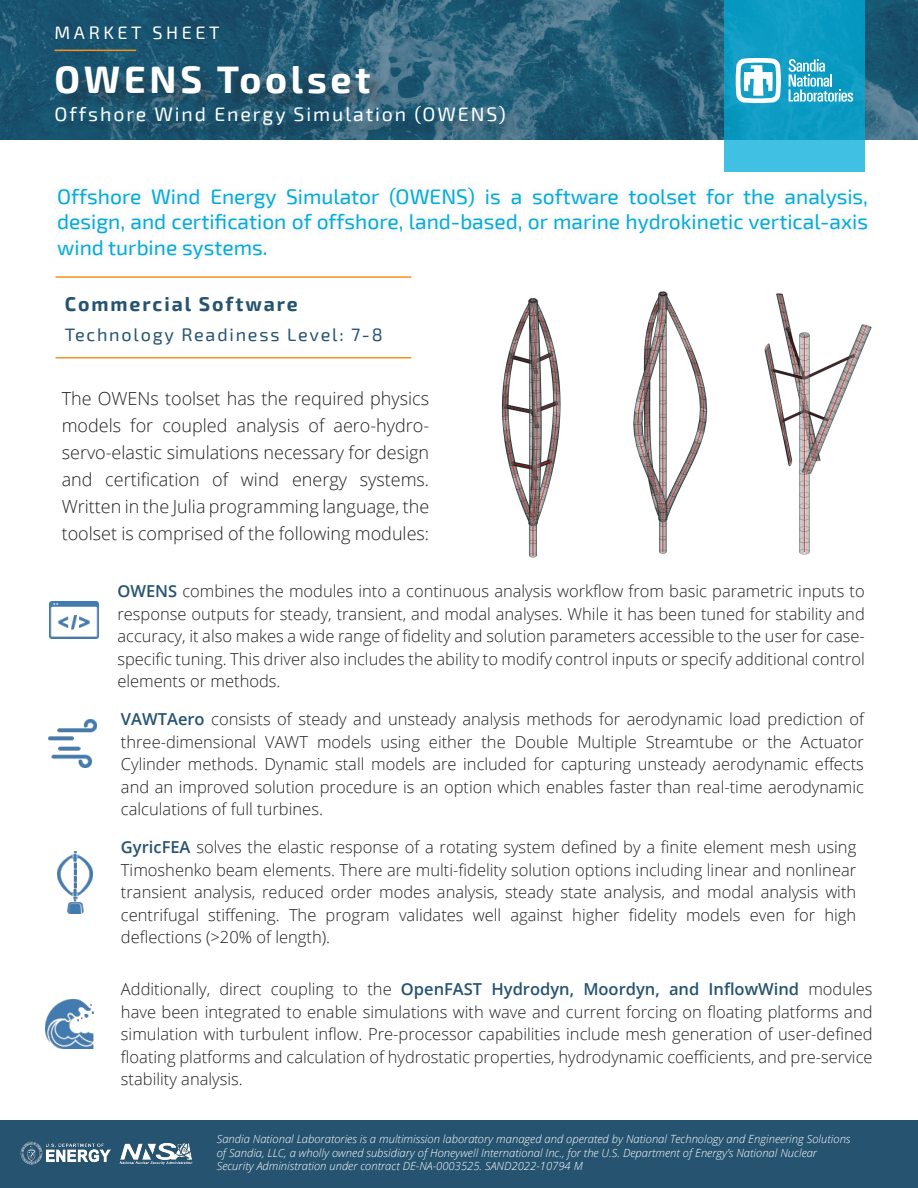
<style>
.page{position:relative;width:918px;height:1188px;background:#fff}
.page>*{position:absolute;margin:0;border:0;box-sizing:border-box;transform-origin:0 0}
.Body_Text{font:700 37.5px "Exo 2";letter-spacing:.1em;color:#fff}
.t1{font:21px/25.5px "Exo 2";color:#00acd9;text-align:justify}
.Body_Text-2{font:19.5px "Exo 2";letter-spacing:.1em;color:#fff}
.Body_Text-3{font:700 19.5px "Exo 2";letter-spacing:.1em;color:#255370}
.Body_Text-4{font:300 18px/27px "Open Sans";color:#231f20;text-align:justify}
.Body_Text-5{font:18px "Exo 2";letter-spacing:.1em;color:#255370}
.Body_Text-6{font:18px "Exo 2";letter-spacing:.2em;color:#fff}
.Body_Text-7{font:300 16.5px/22.5px "Open Sans";color:#231f20;text-align:justify}
.t2{font:italic 300 11.25px/13.5px "Open Sans";color:#fff}
.s1{font-weight:600;color:#255370}
</style>
<div class="page">
<div style="left:0;top:1121px;width:918px;height:67px;background:#255370"></div>
<img style="left:20px;top:1142px;width:91px;height:23px">
<img style="left:119px;top:1143px;width:74px;height:22px">
<svg style="left:0;top:0;width:918px;height:140px;fill:#195671"></svg>
<div style="left:58px;top:69px;width:465px;height:75px;background:#231f20;opacity:.41"></div>
<svg style="left:724px;top:0;width:141px;height:172px;fill:#0f9dc4"></svg>
<svg style="left:736px;top:58px;width:45px;height:45px"></svg>
<svg style="left:789px;top:59px;width:64px;height:43px"></svg>
<hr style="left:55px;top:50px;width:81px;height:1px;background:#f6911e">
<hr style="left:56px;top:357px;width:355px;height:2px;background:#f6911e">
<hr style="left:56px;top:276px;width:355px;height:2px;background:#f6911e">
<img style="left:501px;top:298px;width:60px;height:260px">
<img style="left:48px;top:719px;width:49px;height:48px">
<img style="left:50px;top:602px;width:48px;height:36px">
<img style="left:57px;top:851px;width:35px;height:62px">
<img style="left:45px;top:1000px;width:49px;height:48px">
<img style="left:633px;top:291px;width:75px;height:263px">
<img style="left:764px;top:293px;width:108px;height:262px">
<p class="Body_Text-6" style="left:55px;top:22px;width:167px">MARKET SHEET</p>
<p class="Body_Text" style="left:55px;top:57px;width:318px">OWENS Toolset</p>
<p class="Body_Text-2" style="left:55px;top:103px;width:453px">Offshore Wind Energy Simulation (OWENS)</p>
<p class="t1" style="left:57px;top:184px;width:812px">Offshore Wind Energy Simulator (OWENS) is a software toolset for the analysis, design, and certification of offshore, land-based, or marine hydrokinetic vertical-axis wind turbine systems.</p>
<p class="Body_Text-3" style="left:65px;top:292px;width:235px">Commercial Software</p>
<p class="Body_Text-5" style="left:65px;top:325px;width:319px">Technology Readiness Level: 7-8</p>
<p class="Body_Text-4" style="left:62px;top:384px;width:369px">The OWENs toolset has the required physics models for coupled analysis of aero-hydro&shy;servo-elastic simulations necessary for design and certification of wind energy systems.<br>Written in the Julia programming language, the toolset is comprised of the following modules:</p>
<p class="Body_Text-7" style="left:117px;top:579px;width:749px"><span class="s1">OWENS</span> combines the modules into a continuous analysis workflow from basic parametric inputs to response outputs for steady, transient, and modal analyses. While it has been tuned for stability and accuracy, it also makes a wide range of fidelity and solution parameters accessible to the user for case&shy;specific tuning. This driver also includes the ability to modify control inputs or specify additional control elements or methods.</p>
<p class="Body_Text-7" style="left:121px;top:708px;width:745px"><span class="s1">VAWTAero</span> consists of steady and unsteady analysis methods for aerodynamic load prediction of three-dimensional VAWT models using either the Double Multiple Streamtube or the Actuator Cylinder methods. Dynamic stall models are included for capturing unsteady aerodynamic effects and an improved solution procedure is an option which enables faster than real-time aerodynamic calculations of full turbines.</p>
<p class="Body_Text-7" style="left:121px;top:836px;width:737px"><span class="s1">GyricFEA</span> solves the elastic response of a rotating system defined by a finite element mesh using Timoshenko beam elements. There are multi-fidelity solution options including linear and nonlinear transient analysis, reduced order modes analysis, steady state analysis, and modal analysis with centrifugal stiffening. The program validates well against higher fidelity models even for high deflections (&gt;20% of length).</p>
<p class="Body_Text-7" style="left:121px;top:978px;width:753px">Additionally, direct coupling to the <span class="s1">OpenFAST Hydrodyn, Moordyn, and InflowWind</span> modules have been integrated to enable simulations with wave and current forcing on floating platforms and simulation with turbulent inflow. Pre-processor capabilities include mesh generation of user-defined floating platforms and calculation of hydrostatic properties, hydrodynamic coefficients, and pre-service stability analysis.</p>
<p class="t2" style="left:217px;top:1132px;width:635px">Sandia National Laboratories is a multimission laboratory managed and operated by National Technology and Engineering Solutions of Sandia, LLC, a wholly owned subsidiary of Honeywell International Inc., for the U.S. Department of Energy’s National Nuclear<br>Security Administration under contract DE-NA-0003525. SAND2022-10794 M</p>
</div>
